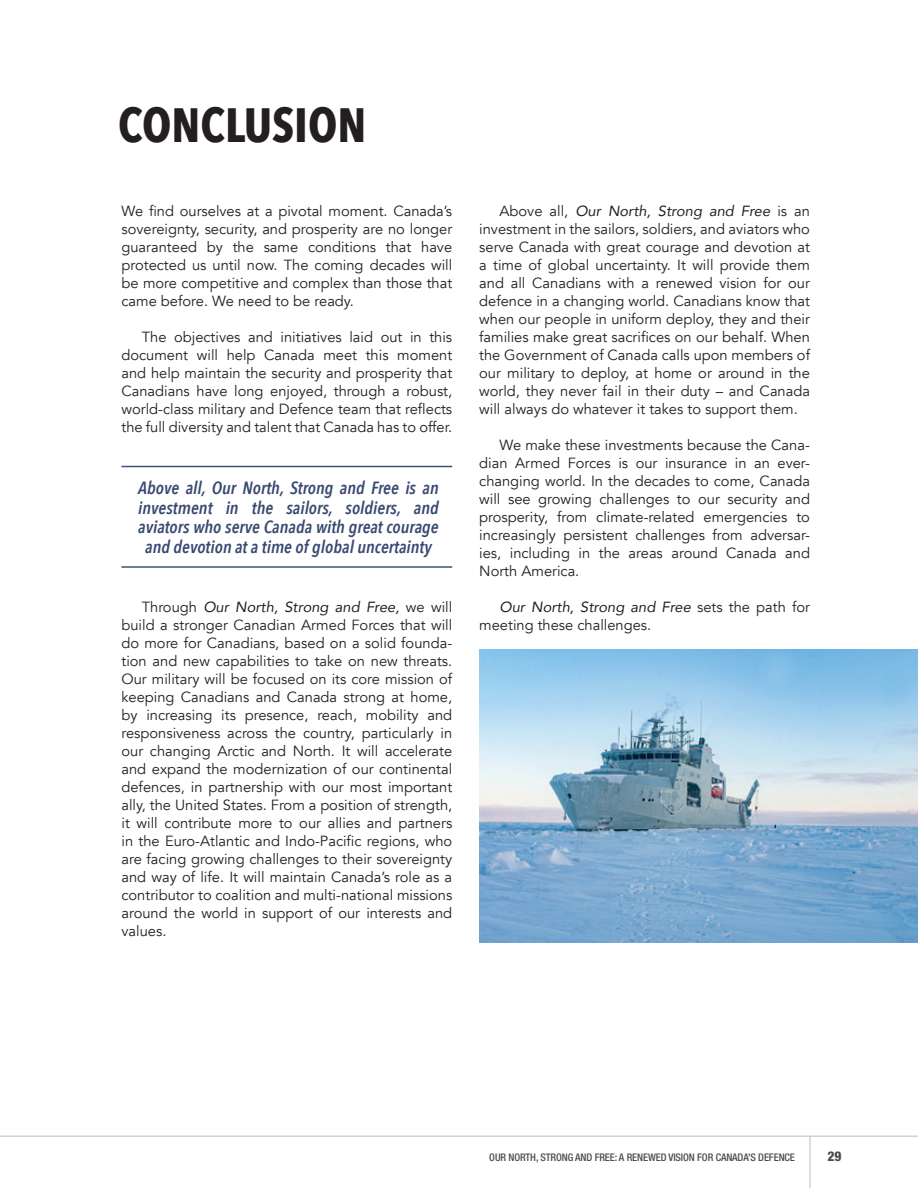
<style>
.page{position:relative;width:918px;height:1188px;background:#fff}
.page>*{position:absolute;margin:0;border:0;box-sizing:border-box;transform-origin:0 0}
.t1{font:700 48px "Avenir Next Condensed";color:#231f20}
.t2{font:italic 600 17.7px/19.5px "Avenir Next Condensed";color:#384971;text-align:center}
.t3{font:14.7px/18px "Avenir";color:#231f20;text-align:justify}
.t4{font:800 condensed 13.5px "Helvetica Neue LT Std";color:#4b4c4d}
.t5{font:500 condensed 10.5px "Helvetica Neue LT Std";letter-spacing:-.01em;color:#4b4c4d}
.s1{font-style:italic}
</style>
<div class="page">
<hr style="left:0;top:1136px;width:918px;height:1px;background:#bcbdc0">
<hr style="left:810px;top:1136px;width:1px;height:52px;background:#bcbdc0">
<hr style="left:122px;top:466px;width:330px;height:1px;background:#415078">
<hr style="left:122px;top:566px;width:330px;height:2px;background:#415078">
<img style="left:480px;top:649px;width:438px;height:294px">
<h1 class="t1" style="left:118px;top:95px;width:250px">CONCLUSION</h1>
<p class="t3" style="left:122px;top:202px;width:332px">We find ourselves at a pivotal moment. Canada’s sovereignty, security, and prosperity are no longer guaranteed by the same conditions that have protected us until now. The coming decades will be more competitive and complex than those that came before. We need to be ready.</p>
<p class="t3" style="left:122px;top:328px;width:332px;text-indent:20px">The objectives and initiatives laid out in this document will help Canada meet this moment and help maintain the security and prosperity that Canadians have long enjoyed, through a robust, world-class military and Defence team that reflects the full diversity and talent that Canada has to offer.</p>
<p class="t2" style="left:138px;top:478px;width:302px">Above all, Our North, Strong and Free is an investment in the sailors, soldiers, and aviators who serve Canada with great courage and devotion at a time of global uncertainty</p>
<p class="t3" style="left:121px;top:598px;width:332px;text-indent:20px">Through <span class="s1">Our North, Strong and Free,</span> we will build a stronger Canadian Armed Forces that will do more for Canadians, based on a solid founda&shy;tion and new capabilities to take on new threats.<br>Our military will be focused on its core mission of keeping Canadians and Canada strong at home, by increasing its presence, reach, mobility and responsiveness across the country, particularly in our changing Arctic and North. It will accelerate and expand the modernization of our continental defences, in partnership with our most important ally, the United States. From a position of strength, it will contribute more to our allies and partners in the Euro-Atlantic and Indo-Pacific regions, who are facing growing challenges to their sovereignty and way of life. It will maintain Canada’s role as a contributor to coalition and multi-national missions around the world in support of our interests and values.</p>
<p class="t3" style="left:479px;top:202px;width:332px;text-indent:20px">Above all, <span class="s1">Our North, Strong and Free</span> is an investment in the sailors, soldiers, and aviators who serve Canada with great courage and devotion at a time of global uncertainty. It will provide them and all Canadians with a renewed vision for our defence in a changing world. Canadians know that when our people in uniform deploy, they and their families make great sacrifices on our behalf. When the Government of Canada calls upon members of our military to deploy, at home or around in the world, they never fail in their duty – and Canada will always do whatever it takes to support them.</p>
<p class="t3" style="left:479px;top:436px;width:332px;text-indent:20px">We make these investments because the Cana&shy;dian Armed Forces is our insurance in an ever&shy;changing world. In the decades to come, Canada will see growing challenges to our security and prosperity, from climate-related emergencies to increasingly persistent challenges from adversar&shy;ies, including in the areas around Canada and North America.</p>
<p class="t3" style="left:479px;top:598px;width:332px;text-indent:20px"><span class="s1">Our North, Strong and Free</span> sets the path for meeting these challenges.</p>
<p class="t5" style="left:489px;top:1151px;width:307px">OUR NORTH, STRONG AND FREE: A RENEWED VISION FOR CANADA’S DEFENCE</p>
<p class="t4" style="left:828px;top:1148px;width:16px">29</p>
</div>
